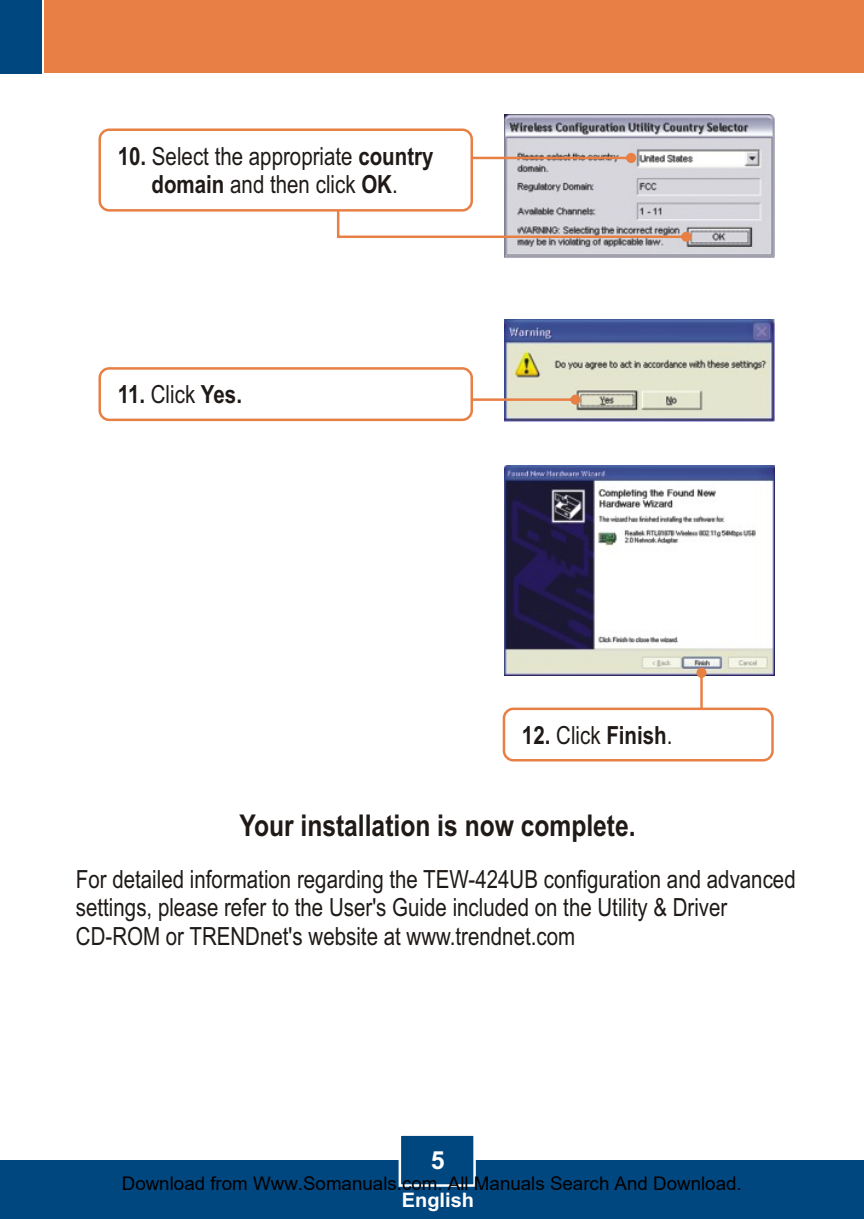
<style>
.page{position:relative;width:864px;height:1219px;background:#fff}
.page>*{position:absolute;margin:0;border:0;box-sizing:border-box;transform-origin:0 0}
.t1{font:700 30px "Arial Narrow";color:#1f1a17}
.t2{font:25px/28.2px "Arial Narrow";color:#1f1a17;text-align:center}
.t3{font:700 25px "Arial Narrow";color:#1f1a17}
.t4{font:700 25px "Arial";color:#fff}
.t5{font:700 20px "Arial";color:#fff}
.t6{font:18.75px "Arial";color:#000}
.s1{font-weight:700}
.s2{font-weight:400}
</style>
<div class="page">
<img style="left:504px;top:465px;width:270px;height:210px">
<img style="left:504px;top:114px;width:270px;height:144px">
<svg style="left:337px;top:193px;width:354px;height:49px"></svg>
<svg style="left:473px;top:153px;width:163px;height:10px"></svg>
<div style="left:98px;top:128px;width:375px;height:84px;background:#fff;border:3px solid #e88045;border-radius:9px"></div>
<img style="left:504px;top:320px;width:270px;height:101px">
<svg style="left:473px;top:395px;width:107px;height:10px"></svg>
<div style="left:98px;top:367px;width:375px;height:54px;background:#fff;border:3px solid #e88045;border-radius:9px"></div>
<svg style="left:696px;top:668px;width:10px;height:39px"></svg>
<div style="left:502px;top:707px;width:271px;height:54px;background:#fff;border:3px solid #e88045;border-radius:9px"></div>
<div style="left:0;top:1160px;width:863px;height:59px;background:#004780"></div>
<div style="left:44px;top:0;width:819px;height:73px;background:#e88045"></div>
<div style="left:0;top:0;width:41px;height:73px;background:#004780"></div>
<svg style="left:398px;top:1135px;width:78px;height:52px"></svg>
<p class="t2" style="left:118px;top:144px;width:317px"><span class="s1">10.</span> Select the appropriate <span class="s1">country domain</span> and then click <span class="s1">OK</span>.</p>
<p class="t3" style="left:118px;top:385px;width:126px">11. <span class="s2">Click</span> Yes.</p>
<p class="t3" style="left:522px;top:726px;width:152px">12. <span class="s2">Click</span> Finish<span class="s2">.</span></p>
<p class="t1" style="left:239px;top:814px;width:398px">Your installation is now complete.</p>
<p class="t2" style="left:76px;top:867px;width:721px;text-align:left">For detailed information regarding the TEW-424UB configuration and advanced settings, please refer to the User's Guide included on the Utility &amp; Driver<br>CD-ROM or TRENDnet's website at www.trendnet.com</p>
<p class="t4" style="left:430px;top:1151px;width:15px">5</p>
<p class="t6" style="left:122px;top:1173px;width:621px">Download from Www.Somanuals.com. All Manuals Search And Download.</p>
<p class="t5" style="left:402px;top:1192px;width:74px">English</p>
</div>
